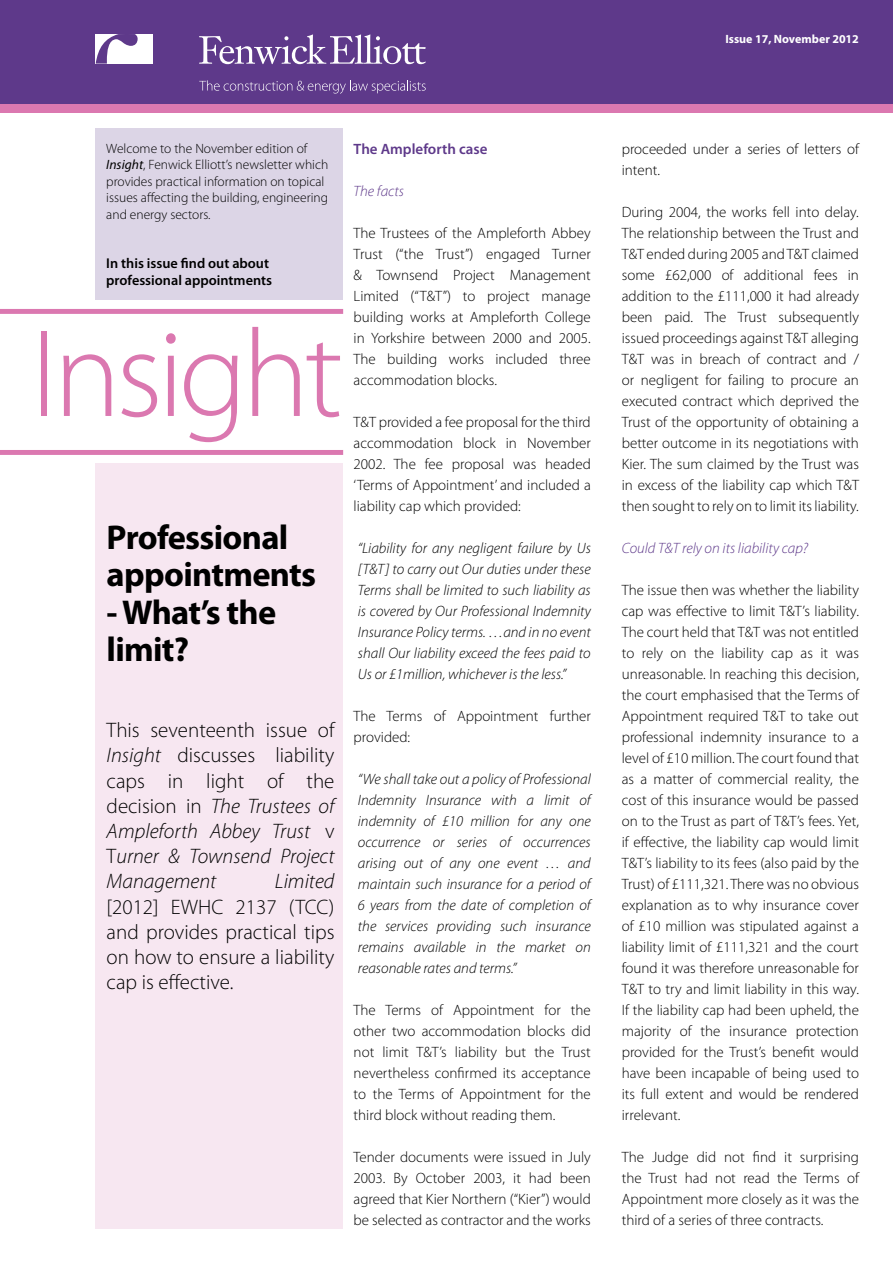
<style>
.page{position:relative;width:893px;height:1263px;background:#fff}
.page>*{position:absolute;margin:0;border:0;box-sizing:border-box;transform-origin:0 0}
.t1{font:300 125.4px "Myriad Pro";letter-spacing:-.04em;color:#db78b0}
.t2{font:700 34.5px/37.5px "Myriad Pro";letter-spacing:-.02em;color:#000}
.t3{font:italic 300 21px/25.2px "Myriad Pro";color:#000;text-align:justify}
.t4{font:300 21px/25.2px "Myriad Pro";color:#000;text-align:justify}
.t5{font:300 15px/21px "Myriad Pro";color:#000;text-align:justify}
.t6{font:italic 300 15px/21px "Myriad Pro";color:#000;text-align:justify}
.t7{font:italic 300 15px "Myriad Pro";color:#5e398a}
.t8{font:600 15px "Myriad Pro";color:#5e398a}
.t9{font:600 14.25px/16.5px "Myriad Pro";color:#000}
.t10{font:300 13.5px/16.5px "Myriad Pro";color:#000}
.t11{font:700 12px "Myriad Pro";color:#fff}
.s1{font-weight:400;font-style:italic}
.s2{font-style:normal}
</style>
<div class="page">
<div style="left:96px;top:463px;width:247px;height:766px;background:#f7e7f1"></div>
<div style="left:96px;top:128px;width:247px;height:172px;background:#dcd5e6"></div>
<div style="left:0;top:0;width:893px;height:107px;background:#5e398a"></div>
<svg style="left:199px;top:34px;width:227px;height:30px"></svg>
<div style="left:96px;top:34px;width:57px;height:30px;background:#fff"></div>
<svg style="left:96px;top:34px;width:42px;height:30px"></svg>
<svg style="left:199px;top:80px;width:227px;height:14px"></svg>
<div style="left:0;top:105px;width:893px;height:8px;background:#db78b0"></div>
<div style="left:0;top:309px;width:343px;height:5px;background:#db78b0"></div>
<div style="left:0;top:450px;width:343px;height:5px;background:#db78b0"></div>
<p class="t11" style="left:725px;top:31px;width:135px">Issue 17, November 2012</p>
<p class="t10" style="left:106px;top:140px;width:224px">Welcome to the November edition of <span class="s1">Insight</span>, Fenwick Elliott’s newsletter which provides practical information on topical issues affecting the building, engineering and energy sectors.</p>
<p class="t9" style="left:106px;top:255px;width:167px">In this issue find out about professional appointments</p>
<h1 class="t1" style="left:30px;top:299px;width:314px">Insight</h1>
<h2 class="t2" style="left:107px;top:517px;width:211px">Professional appointments</h2>
<h2 class="t2" style="left:107px;top:592px;width:171px">- What’s the limit?</h2>
<h3 class="t3" style="left:107px;top:717px;width:229px"><span class="s2">This seventeenth issue of </span>Insight <span class="s2">discusses liability caps in light of the decision in</span> The Trustees of Ampleforth Abbey Trust <span class="s2">v T</span>urner &amp; Townsend Project Management</h3>
<h3 class="t3" style="left:275px;top:869px;width:61px">Limited</h3>
<h3 class="t4" style="left:107px;top:894px;width:229px">[2012] EWHC 2137 (TCC) and provides practical tips on how to ensure a liability cap is effective.</h3>
<p class="t8" style="left:354px;top:139px;width:135px">The Ampleforth case</p>
<p class="t7" style="left:354px;top:182px;width:52px">The facts</p>
<p class="t5" style="left:354px;top:222px;width:239px">The Trustees of the Ampleforth Abbey Trust (“the Trust”) engaged Turner &amp; Townsend Project Management Limited (“T&amp;T”) to project manage building works at Ampleforth College in Yorkshire between 2000 and 2005.<br>The building works included three accommodation blocks.</p>
<p class="t5" style="left:354px;top:411px;width:239px">T&amp;T provided a fee proposal for the third accommodation block in November 2002. The fee proposal was headed ‘Terms of Appointment’ and included a liability cap which provided:</p>
<p class="t6" style="left:358px;top:537px;width:234px">“Liability for any negligent failure by Us [T&amp;T] to carry out Our duties under these Terms shall be limited to such liability as is covered by Our Professional Indemnity Insurance Policy terms. …and in no event shall Our liability exceed the fees paid to Us or £1million, whichever is the less.”</p>
<p class="t5" style="left:354px;top:705px;width:239px">The Terms of Appointment further provided:</p>
<p class="t6" style="left:358px;top:768px;width:234px">“We shall take out a policy of Professional Indemnity Insurance with a limit of indemnity of £10 million for any one occurrence or series of occurrences arising out of any one event … and maintain such insurance for a period of 6 years from the date of completion of the services providing such insurance remains available in the market on reasonable rates and terms.”</p>
<p class="t5" style="left:354px;top:999px;width:239px">The Terms of Appointment for the other two accommodation blocks did not limit T&amp;T’s liability but the Trust nevertheless confirmed its acceptance to the Terms of Appointment for the third block without reading them.</p>
<p class="t5" style="left:354px;top:1146px;width:239px">Tender documents were issued in July 2003. By October 2003, it had been agreed that Kier Northern (“Kier”) would be selected as contractor and the works</p>
<p class="t5" style="left:622px;top:138px;width:239px">proceeded under a series of letters of intent.</p>
<p class="t5" style="left:622px;top:201px;width:239px">During 2004, the works fell into delay.<br>The relationship between the Trust and T&amp;T ended during 2005 and T&amp;T claimed some £62,000 of additional fees in addition to the £111,000 it had already been paid. The Trust subsequently issued proceedings against T&amp;T alleging T&amp;T was in breach of contract and / or negligent for failing to procure an executed contract which deprived the Trust of the opportunity of obtaining a better outcome in its negotiations with Kier. The sum claimed by the Trust was in excess of the liability cap which T&amp;T then sought to rely on to limit its liability.</p>
<p class="t7" style="left:622px;top:539px;width:188px">Could T&amp;T rely on its liability cap?</p>
<p class="t5" style="left:622px;top:579px;width:239px">The issue then was whether the liability cap was effective to limit T&amp;T’s liability.<br>The court held that T&amp;T was not entitled to rely on the liability cap as it was unreasonable. In reaching this decision, the court emphasised that the Terms of Appointment required T&amp;T to take out professional indemnity insurance to a level of £10 million. The court found that as a matter of commercial reality, the cost of this insurance would be passed on to the Trust as part of T&amp;T’s fees. Yet, if effective, the liability cap would limit T&amp;T’s liability to its fees (also paid by the Trust) of £111,321. There was no obvious explanation as to why insurance cover of £10 million was stipulated against a liability limit of £111,321 and the court found it was therefore unreasonable for T&amp;T to try and limit liability in this way.<br>If the liability cap had been upheld, the majority of the insurance protection provided for the Trust’s benefit would have been incapable of being used to its full extent and would be rendered irrelevant.</p>
<p class="t5" style="left:622px;top:1146px;width:239px">The Judge did not find it surprising the Trust had not read the Terms of Appointment more closely as it was the third of a series of three contracts.</p>
</div>
